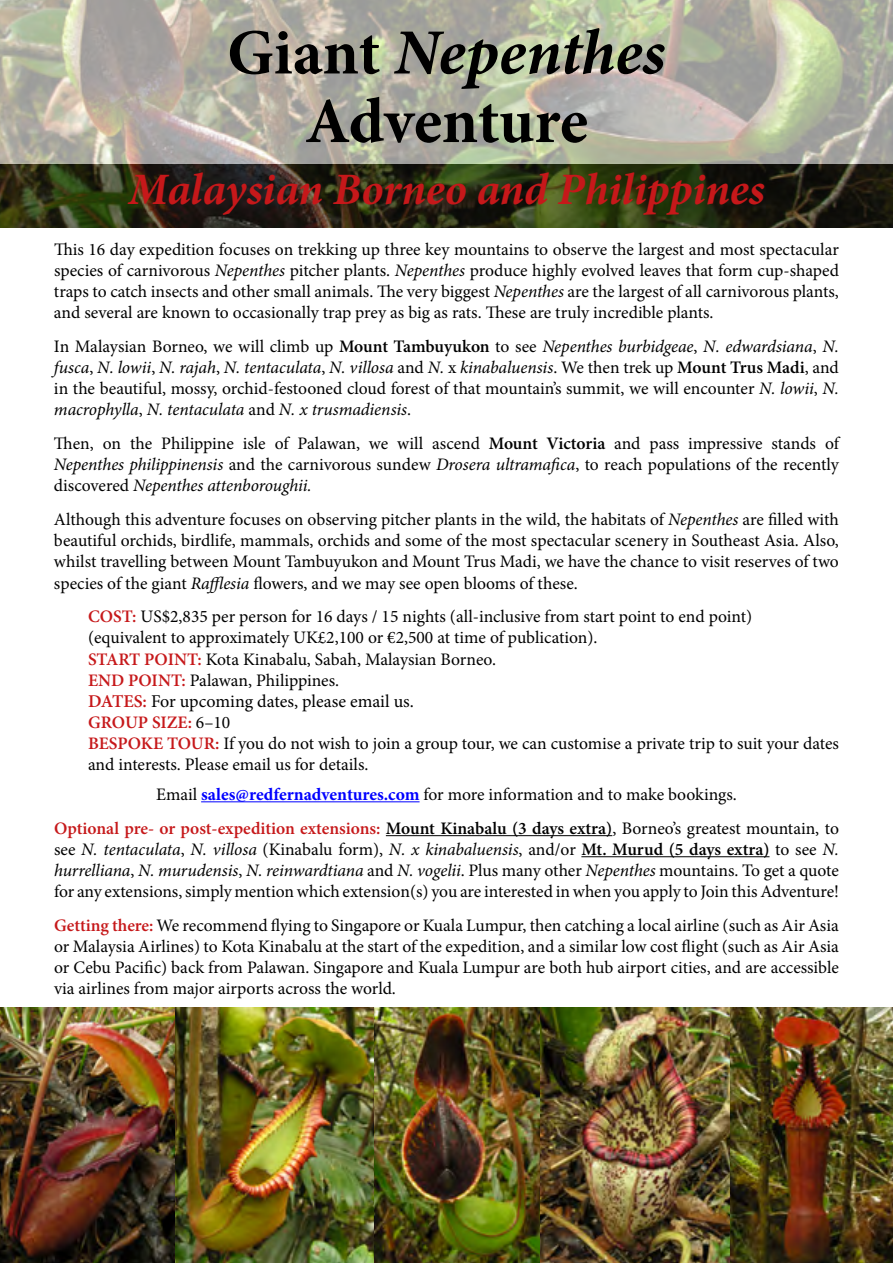
<style>
.page{position:relative;width:893px;height:1263px;background:#fff}
.page>*{position:absolute;margin:0;border:0;box-sizing:border-box;transform-origin:0 0}
.t1{font:italic 700 64.5px "Minion Pro";letter-spacing:-.005em;color:#000}
.t2{font:700 64.5px "Minion Pro";letter-spacing:-.005em;color:#000}
.t3{font:italic 700 45px "Minion Pro";letter-spacing:-.005em;color:#c6181a}
.t4{font:18px "Minion Pro";letter-spacing:-.005em;color:#000}
.t5{font:17.55px/21.1px "Minion Pro";letter-spacing:-.005em;color:#000;text-align:justify}
.s1{font-style:normal}
.s2{font-style:italic}
.s3{font-weight:600}
.s4{font-weight:600;color:#c6181a}
.s5{font-weight:700;color:#00f}
</style>
<div class="page">
<hr style="left:201px;top:801px;width:219px;height:1px;background:#00f">
<hr style="left:386px;top:835px;width:226px;height:1px;background:#000">
<hr style="left:581px;top:856px;width:188px;height:1px;background:#000">
<img style="left:0;top:1008px;width:176px;height:255px">
<img style="left:729px;top:1008px;width:164px;height:255px">
<img style="left:373px;top:1008px;width:168px;height:255px">
<svg style="left:0;top:0;width:893px;height:164px;background:#b5b5a5"></svg>
<svg style="left:0;top:164px;width:893px;height:63px;background:#272a13"></svg>
<img style="left:541px;top:1008px;width:188px;height:255px">
<img style="left:176px;top:1008px;width:197px;height:255px">
<h1 class="t1" style="left:227px;top:7px;width:440px"><span class="s1">Giant</span> Nepenthes</h1>
<h1 class="t2" style="left:305px;top:76px;width:285px">Adventure</h1>
<h2 class="t3" style="left:129px;top:158px;width:638px">Malaysian Borneo and Philippines</h2>
<p class="t5" style="left:54px;top:239px;width:786px">This 16 day expedition focuses on trekking up three key mountains to observe the largest and most spectacular species of carnivorous <span class="s2">Nepenthes</span> pitcher plants. <span class="s2">Nepenthes</span> produce highly evolved leaves that form cup-shaped traps to catch insects and other small animals. The very biggest <span class="s2">Nepenthes</span> are the largest of all carnivorous plants, and several are known to occasionally trap prey as big as rats. These are truly incredible plants.</p>
<p class="t5" style="left:54px;top:336px;width:786px">In Malaysian Borneo, we will climb up <span class="s3">Mount Tambuyukon</span> to see <span class="s2">Nepenthes burbidgeae</span>, <span class="s2">N. edwardsiana</span>, <span class="s2">N. fusca</span>, <span class="s2">N. lowii</span>, <span class="s2">N. rajah</span>, <span class="s2">N. tentaculata</span>, <span class="s2">N. villosa</span> and <span class="s2">N.</span> x <span class="s2">kinabaluensis</span>. We then trek up <span class="s3">Mount Trus Madi</span>, and in the beautiful, mossy, orchid-festooned cloud forest of that mountain’s summit, we will encounter <span class="s2">N. lowii</span>, <span class="s2">N. macrophylla</span>, <span class="s2">N. tentaculata</span> and <span class="s2">N. x trusmadiensis</span>.</p>
<p class="t5" style="left:54px;top:433px;width:786px">Then, on the Philippine isle of Palawan, we will ascend <span class="s3">Mount Victoria</span> and pass impressive stands of <span class="s2">Nepenthes philippinensis</span> and the carnivorous sundew <span class="s2">Drosera ultramafica</span>, to reach populations of the recently discovered <span class="s2">Nepenthes attenboroughii.</span></p>
<p class="t5" style="left:54px;top:509px;width:786px">Although this adventure focuses on observing pitcher plants in the wild, the habitats of <span class="s2">Nepenthes</span> are filled with beautiful orchids, birdlife, mammals, orchids and some of the most spectacular scenery in Southeast Asia. Also, whilst travelling between Mount Tambuyukon and Mount Trus Madi, we have the chance to visit reserves of two species of the giant <span class="s2">Rafflesia</span> flowers, and we may see open blooms of these.</p>
<p class="t5" style="left:88px;top:606px;width:666px;text-align:left"><span class="s4">COST:</span> US$2,835 per person for 16 days / 15 nights (all-inclusive from start point to end point) (equivalent to approximately UK£2,100 or €2,500 at time of publication).<br><span class="s4">START POINT:</span> Kota Kinabalu, Sabah, Malaysian Borneo.<br><span class="s4">END POINT:</span> Palawan, Philippines.</p>
<p class="t4" style="left:88px;top:689px;width:327px"><span class="s4">DATES:</span> For upcoming dates, please email us.</p>
<p class="t5" style="left:88px;top:712px;width:752px;text-align:left"><span class="s4">GROUP SIZE:</span> 6–10<br><span class="s4">BESPOKE TOUR:</span> If you do not wish to join a group tour, we can customise a private trip to suit your dates and interests. Please email us for details.</p>
<p class="t5" style="left:54px;top:778px;width:786px;line-height:33.9px;text-align:center">Email <span class="s5">sales@redfernadventures.com</span> for more information and to make bookings.<br><span class="s4">Optional pre- or post-expedition extensions:</span> <span class="s3">Mount Kinabalu (3 days extra)</span>, Borneo’s greatest mountain, to</p>
<p class="t5" style="left:54px;top:839px;width:786px">see <span class="s2">N. tentaculata</span>, <span class="s2">N. villosa</span> (Kinabalu form), <span class="s2">N. x kinabaluensis</span>, and/or <span class="s3">Mt. Murud (5 days extra)</span> to see <span class="s2">N. hurrelliana</span>, <span class="s2">N. murudensis</span>, <span class="s2">N. reinwardtiana</span> and <span class="s2">N. vogelii</span>. Plus many other <span class="s2">Nepenthes</span> mountains. To get a quote for any extensions, simply mention which extension(s) you are interested in when you apply to Join this Adventure!</p>
<p class="t5" style="left:54px;top:915px;width:786px"><span class="s4">Getting there:</span> We recommend flying to Singapore or Kuala Lumpur, then catching a local airline (such as Air Asia or Malaysia Airlines) to Kota Kinabalu at the start of the expedition, and a similar low cost flight (such as Air Asia or Cebu Pacific) back from Palawan. Singapore and Kuala Lumpur are both hub airport cities, and are accessible via airlines from major airports across the world.</p>
</div>
